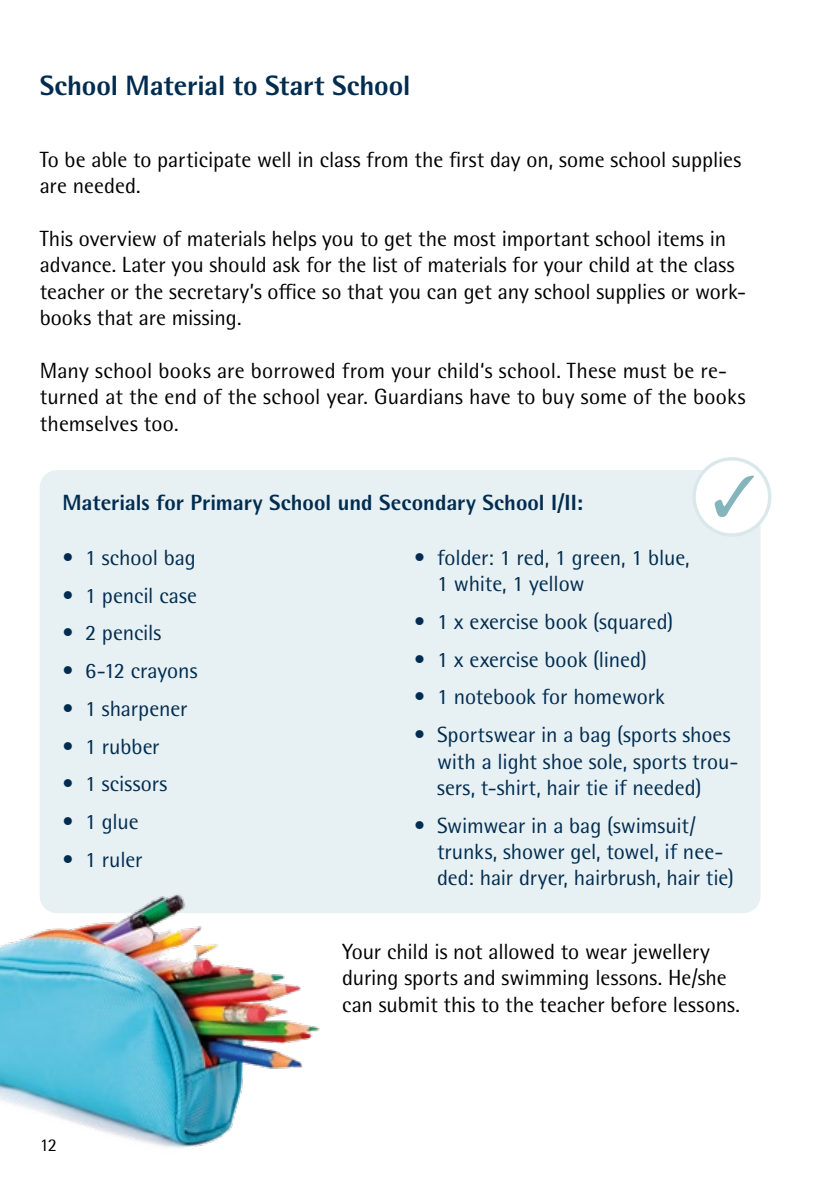
<style>
.page{position:relative;width:840px;height:1191px;background:#fff}
.page>*{position:absolute;margin:0;border:0;box-sizing:border-box;transform-origin:0 0}
.t1{font:800 28px "Rotis Semi Sans";letter-spacing:-.005em;color:#002c50}
.t2{font:22px/26.4px "Rotis Semi Sans";letter-spacing:-.005em;color:#000}
.t3{font:22px/26.4px "Rotis Semi Sans";letter-spacing:-.005em;color:#002c50}
.t4{font:800 22px "Rotis Semi Sans";color:#002c50}
.t5{font:22px "Rotis Semi Sans";letter-spacing:.015em;color:#002c50}
.t6{font:18px "Rotis Semi Sans";color:#000}
</style>
<div class="page">
<div style="left:40px;top:470px;width:720px;height:443px;background:#e7f0f2;border-radius:17px"></div>
<div style="left:693px;top:459px;width:76px;height:76px;background:#fff;border-radius:50%"></div>
<div style="left:692px;top:457px;width:79px;height:80px;border:3px solid #dae8ec;border-radius:50%"></div>
<img style="left:0;top:894px;width:320px;height:254px">
<p class="t1" style="left:40px;top:68px;width:372px">School Material to Start School</p>
<p class="t2" style="left:40px;top:146px;width:702px">To be able to participate well in class from the first day on, some school supplies are needed.</p>
<p class="t2" style="left:40px;top:225px;width:707px">This overview of materials helps you to get the most important school items in advance. Later you should ask for the list of materials for your child at the class teacher or the secretary’s office so that you can get any school supplies or work&shy;books that are missing.</p>
<p class="t2" style="left:40px;top:357px;width:706px">Many school books are borrowed from your child‘s school. These must be re&shy;turned at the end of the school year. Guardians have to buy some of the books themselves too.</p>
<p class="t4" style="left:62px;top:488px;width:521px">Materials for Primary School und Secondary School I/II:</p>
<p class="t3" style="left:62px;top:544px;width:135px">• 1 school bag</p>
<p class="t3" style="left:62px;top:582px;width:136px">• 1 pencil case</p>
<p class="t3" style="left:62px;top:619px;width:100px">• 2 pencils</p>
<p class="t3" style="left:62px;top:657px;width:136px">• 6-12 crayons</p>
<p class="t3" style="left:62px;top:695px;width:126px">• 1 sharpener</p>
<p class="t3" style="left:62px;top:733px;width:99px">• 1 rubber</p>
<p class="t5" style="left:62px;top:771px;width:106px">• 1 scissors</p>
<p class="t3" style="left:62px;top:808px;width:78px">• 1 glue</p>
<p class="t3" style="left:62px;top:846px;width:82px">• 1 ruler</p>
<p class="t6" style="left:40px;top:1134px;width:19px">12</p>
<p class="t3" style="left:437px;top:544px;width:254px;text-indent:-23px">• folder: 1 red, 1 green, 1 blue,<br>1 white, 1 yellow</p>
<p class="t3" style="left:414px;top:608px;width:260px">• 1 x exercise book (squared)</p>
<p class="t3" style="left:414px;top:646px;width:234px">• 1 x exercise book (lined)</p>
<p class="t3" style="left:414px;top:684px;width:252px">• 1 notebook for homework</p>
<p class="t3" style="left:437px;top:721px;width:303px;text-indent:-23px">• Sportswear in a bag (sports shoes with a light shoe sole, sports trou&shy;sers, t-shirt, hair tie if needed)</p>
<p class="t3" style="left:437px;top:812px;width:298px;text-indent:-23px">• Swimwear in a bag (swimsuit/ trunks, shower gel, towel, if nee&shy;ded: hair dryer, hairbrush, hair tie)</p>
<p class="t2" style="left:342px;top:938px;width:399px">Your child is not allowed to wear jewellery during sports and swimming lessons. He/she can submit this to the teacher before lessons.</p>
</div>
